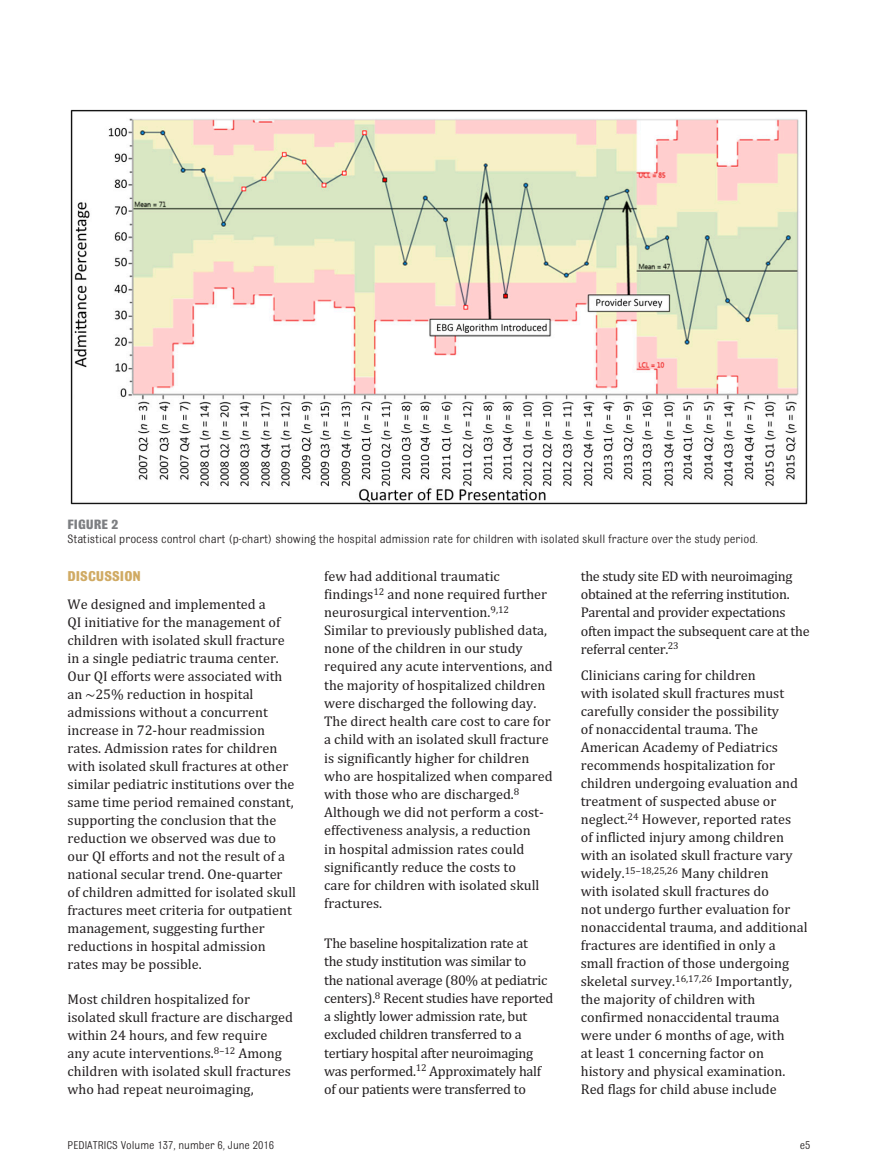
<style>
.page{position:relative;width:878px;height:1175px;background:#fff}
.page>*{position:absolute;margin:0;border:0;box-sizing:border-box;transform-origin:0 0}
.t1{font:700 15px "Bulldog Std";color:#d0aa63}
.t2{font:14.25px/18px "Cambria";color:#231f20}
.t3{font:14.25px/18.1px "Cambria";letter-spacing:-.02em;color:#231f20}
.t4{font:700 14.25px "Bulldog Std";color:#7c7e81}
.t5{font:12.75px "Bulldog Std";color:#231f20}
.t6{font:12px "Bulldog Std";color:#231f20}
.s1{font-family:"STIX General"}
</style>
<div class="page">
<img style="left:70px;top:110px;width:737px;height:394px">
<p class="t4" style="left:68px;top:518px;width:52px">FIGURE 2</p>
<p class="t5" style="left:68px;top:534px;width:692px">Statistical process control chart (p-chart) showing the hospital admission rate for children with isolated skull fracture over the study period.</p>
<p class="t1" style="left:68px;top:570px;width:75px">DISCUSSION</p>
<p class="t2" style="left:68px;top:596px;width:230px">We designed and implemented a<br>QI initiative for the management of children with isolated skull fracture in a single pediatric trauma center.<br>Our QI efforts were associated with an <span class="s1">∼</span>25% reduction in hospital admissions without a concurrent increase in 72-hour readmission rates. Admission rates for children with isolated skull fractures at other similar pediatric institutions over the same time period remained constant, supporting the conclusion that the reduction we observed was due to our QI efforts and not the result of a national secular trend. One-quarter of children admitted for isolated skull fractures meet criteria for outpatient management, suggesting further reductions in hospital admission rates may be possible.</p>
<p class="t2" style="left:68px;top:991px;width:227px">Most children hospitalized for isolated skull fracture are discharged within 24 hours, and few require<br>any acute interventions.<sup>8–12</sup> Among children with isolated skull fractures who had repeat neuroimaging,</p>
<p class="t6" style="left:68px;top:1140px;width:208px">PEDIATRICS Volume 137 , number 6 , June 2016</p>
<p class="t2" style="left:324px;top:568px;width:230px">few had additional traumatic findings<sup>12</sup> and none required further neurosurgical intervention.<sup>9,</sup> <sup>12<br></sup>Similar to previously published data, none of the children in our study required any acute interventions, and the majority of hospitalized children were discharged the following day.<br>The direct health care cost to care for a child with an isolated skull fracture is significantly higher for children who are hospitalized when compared with those who are discharged.<sup>8<br></sup>Although we did not perform a cost&shy;effectiveness analysis, a reduction<br>in hospital admission rates could significantly reduce the costs to<br>care for children with isolated skull fractures.</p>
<p class="t3" style="left:324px;top:935px;width:231px">The baseline hospitalization rate at<br>the study institution was similar to<br>the national average (80% at pediatric centers).<sup>8</sup> Recent studies have reported a slightly lower admission rate, but excluded children transferred to a tertiary hospital after neuroimaging was performed.<sup>12</sup> Approximately half of our patients were transferred to</p>
<p class="t3" style="left:580px;top:568px;width:230px">the study site ED with neuroimaging obtained at the referring institution.<br>Parental and provider expectations often impact the subsequent care at the referral center.<sup>23</sup></p>
<p class="t2" style="left:580px;top:667px;width:228px">Clinicians caring for children<br>with isolated skull fractures must carefully consider the possibility<br>of nonaccidental trauma. The American Academy of Pediatrics recommends hospitalization for children undergoing evaluation and treatment of suspected abuse or neglect.<sup>24</sup> However, reported rates<br>of inflicted injury among children with an isolated skull fracture vary widely.<sup>15–18,</sup> <sup>25,</sup> <sup>26</sup> Many children<br>with isolated skull fractures do<br>not undergo further evaluation for nonaccidental trauma, and additional fractures are identified in only a small fraction of those undergoing skeletal survey.<sup>16,</sup> <sup>17,</sup> <sup>26</sup> Importantly, the majority of children with confirmed nonaccidental trauma were under 6 months of age, with<br>at least 1 concerning factor on history and physical examination.<br>Red flags for child abuse include</p>
<p class="t6" style="left:799px;top:1140px;width:12px">e5</p>
</div>
